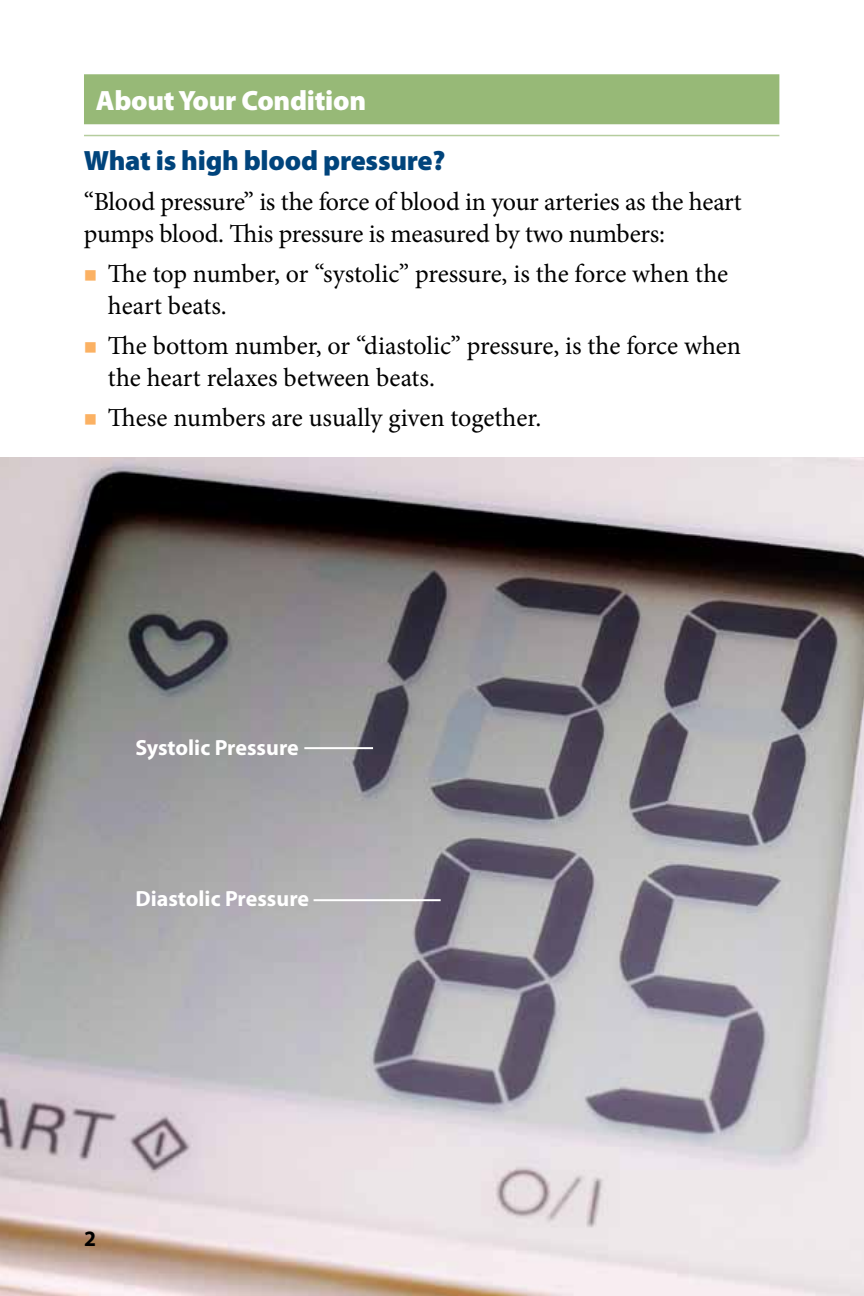
<style>
.page{position:relative;width:864px;height:1296px;background:#fff}
.page>*{position:absolute;margin:0;border:0;box-sizing:border-box;transform-origin:0 0}
.t1{font:900 28px "Myriad Pro";letter-spacing:-.01em;color:#00447c}
.t2{font:900 28px "Myriad Pro";letter-spacing:-.01em;color:#fff}
.t3{font:26px/32px "Minion Pro";letter-spacing:-.005em;color:#000}
.t4{font:700 22px "Myriad Pro";color:#fff}
.t5{font:700 22px "Myriad Pro";color:#000}
</style>
<div class="page">
<div style="left:84px;top:74px;width:695px;height:50px;background:#97b977"></div>
<hr style="left:84px;top:135px;width:695px;height:1px;background:#b5cd9e">
<img style="left:0;top:458px;width:864px;height:838px">
<hr style="left:304px;top:747px;width:69px;height:2px;background:#fff">
<hr style="left:314px;top:899px;width:127px;height:2px;background:#fff">
<p class="t2" style="left:96px;top:82px;width:272px">About Your Condition</p>
<p class="t1" style="left:84px;top:142px;width:363px">What is high blood pressure?</p>
<p class="t3" style="left:84px;top:186px;width:659px">“Blood pressure” is the force of blood in your arteries as the heart pumps blood. This pressure is measured by two numbers:</p>
<p class="t3" style="left:108px;top:258px;width:622px">The top number, or “systolic” pressure, is the force when the heart beats.</p>
<p class="t3" style="left:108px;top:330px;width:635px">The bottom number, or “diastolic” pressure, is the force when the heart relaxes between beats.</p>
<p class="t3" style="left:108px;top:402px;width:435px">These numbers are usually given together.</p>
<p class="t4" style="left:135px;top:733px;width:165px">Systolic Pressure</p>
<p class="t4" style="left:135px;top:884px;width:175px">Diastolic Pressure</p>
<p class="t5" style="left:84px;top:1224px;width:13px">2</p>
</div>
